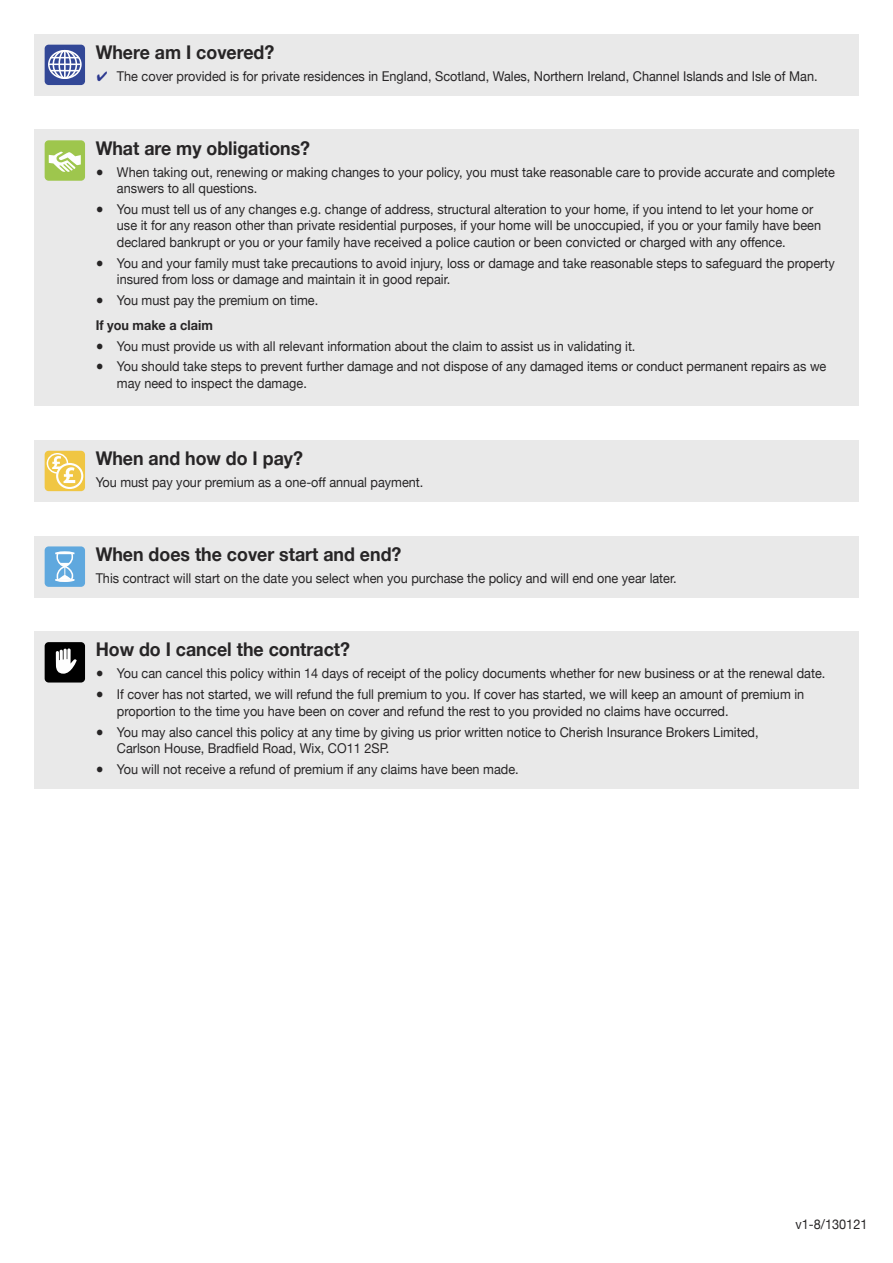
<style>
.page{position:relative;width:893px;height:1263px;background:#fff}
.page>*{position:absolute;margin:0;border:0;box-sizing:border-box;transform-origin:0 0}
.t1{font:700 18.9px "Helvetica Neue";color:#272526;scale:.94 1}
.t2{font:13.5px/16.5px "Helvetica Neue";color:#272526;scale:.94 1}
.t3{font:700 13.5px "Helvetica Neue";color:#272526;scale:.94 1}
.s1{font-family:"MS P Mincho";color:#2b388f}
</style>
<div class="page">
<div style="left:34px;top:34px;width:825px;height:62px;background:#e9e9e9"></div>
<svg style="left:45px;top:45px;width:40px;height:40px"></svg>
<div style="left:48px;top:50px;width:34px;height:29px;border:2px solid #fefefe;border-radius:50%"></div>
<div style="left:53px;top:50px;width:24px;height:29px;border:2px solid #fefefe;border-radius:50%"></div>
<div style="left:58px;top:50px;width:13px;height:29px;border:2px solid #fefefe;border-radius:50%"></div>
<hr style="left:64px;top:51px;width:2px;height:28px;background:#fefefe">
<svg style="left:51px;top:57px;width:28px;height:1px"></svg>
<svg style="left:51px;top:70px;width:28px;height:1px"></svg>
<hr style="left:49px;top:64px;width:32px;height:1px;background:#fefefe">
<div style="left:34px;top:130px;width:825px;height:276px;background:#e9e9e9"></div>
<div style="left:45px;top:140px;width:40px;height:41px;background:#9ec64d;border-radius:4px"></div>
<svg style="left:49px;top:151px;width:32px;height:21px"></svg>
<div style="left:34px;top:440px;width:825px;height:62px;background:#e9e9e9"></div>
<div style="left:45px;top:451px;width:40px;height:40px;background:#f0c643;border-radius:4px"></div>
<svg style="left:47px;top:454px;width:20px;height:19px"></svg>
<div style="left:47px;top:453px;width:21px;height:21px;border:1px solid #fefefe;border-radius:50%"></div>
<svg style="left:57px;top:464px;width:25px;height:24px"></svg>
<div style="left:56px;top:463px;width:27px;height:26px;border:2px solid #fefefe;border-radius:50%"></div>
<svg style="left:52px;top:456px;width:23px;height:27px"></svg>
<div style="left:34px;top:536px;width:825px;height:61px;background:#e9e9e9"></div>
<div style="left:45px;top:546px;width:40px;height:41px;background:#5fa8de;border-radius:4px"></div>
<svg style="left:55px;top:551px;width:19px;height:31px"></svg>
<div style="left:34px;top:631px;width:825px;height:158px;background:#e9e9e9"></div>
<div style="left:45px;top:642px;width:40px;height:40px;background:#000;border-radius:4px"></div>
<svg style="left:56px;top:648px;width:21px;height:26px"></svg>
<h1 class="t1" style="left:96px;top:41px;width:192px">Where am I covered?</h1>
<p class="t2" style="left:96px;top:68px;width:769px"><span class="s1">✔</span> The cover provided is for private residences in England, Scotland, Wales, Northern Ireland, Channel Islands and Isle of Man.</p>
<h1 class="t1" style="left:96px;top:136px;width:230px">What are my obligations?</h1>
<p class="t2" style="left:117px;top:163px;width:765px;text-indent:-21px">● When taking out, renewing or making changes to your policy, you must take reasonable care to provide accurate and complete answers to all questions.</p>
<p class="t2" style="left:117px;top:201px;width:751px;text-indent:-21px">● You must tell us of any changes e.g. change of address, structural alteration to your home, if you intend to let your home or use it for any reason other than private residential purposes, if your home will be unoccupied, if you or your family have been declared bankrupt or you or your family have received a police caution or been convicted or charged with any offence.</p>
<p class="t2" style="left:117px;top:254px;width:765px;text-indent:-21px">● You and your family must take precautions to avoid injury, loss or damage and take reasonable steps to safeguard the property insured from loss or damage and maintain it in good repair.</p>
<p class="t2" style="left:96px;top:292px;width:238px">● You must pay the premium on time.</p>
<p class="t3" style="left:96px;top:317px;width:126px">If you make a claim</p>
<p class="t2" style="left:96px;top:337px;width:576px">● You must provide us with all relevant information about the claim to assist us in validating it.</p>
<p class="t2" style="left:117px;top:358px;width:756px;text-indent:-21px">● You should take steps to prevent further damage and not dispose of any damaged items or conduct permanent repairs as we may need to inspect the damage.</p>
<h1 class="t1" style="left:96px;top:447px;width:222px">When and how do I pay?</h1>
<p class="t2" style="left:96px;top:474px;width:350px">You must pay your premium as a one-off annual payment.</p>
<h1 class="t1" style="left:96px;top:542px;width:327px">When does the cover start and end?</h1>
<p class="t2" style="left:96px;top:569px;width:620px">This contract will start on the date you select when you purchase the policy and will end one year later.</p>
<h1 class="t1" style="left:96px;top:638px;width:272px">How do I cancel the contract?</h1>
<p class="t2" style="left:96px;top:665px;width:778px">● You can cancel this policy within 14 days of receipt of the policy documents whether for new business or at the renewal date.</p>
<p class="t2" style="left:117px;top:686px;width:733px;text-indent:-21px">● If cover has not started, we will refund the full premium to you. If cover has started, we will keep an amount of premium in proportion to the time you have been on cover and refund the rest to you provided no claims have occurred.</p>
<p class="t2" style="left:117px;top:723px;width:684px;text-indent:-21px">● You may also cancel this policy at any time by giving us prior written notice to Cherish Insurance Brokers Limited,<br>Carlson House, Bradfield Road, Wix, CO11 2SP.</p>
<p class="t2" style="left:96px;top:760px;width:451px">● You will not receive a refund of premium if any claims have been made.</p>
<p class="t2" style="left:795px;top:1216px;width:78px">v1-8/130121</p>
</div>
